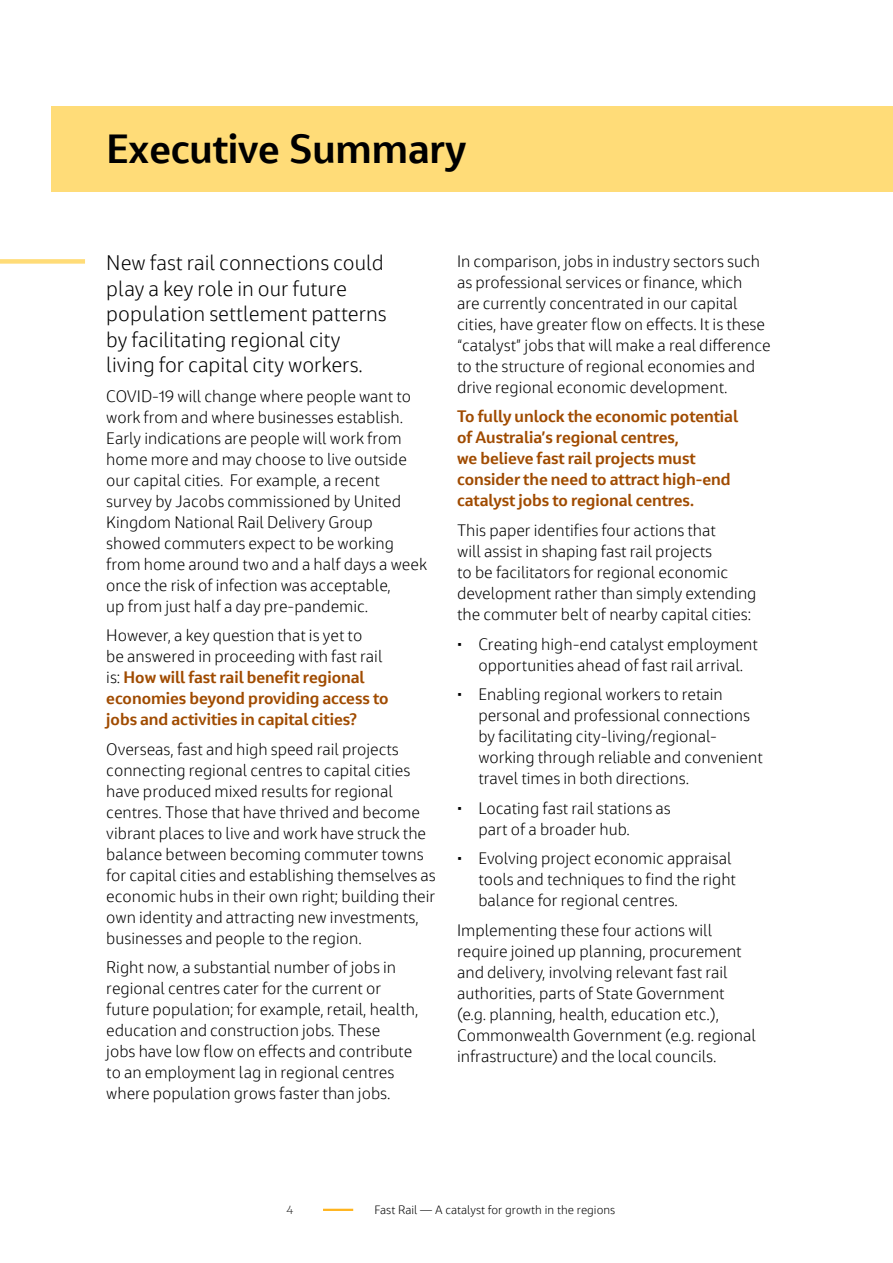
<style>
.page{position:relative;width:893px;height:1263px;background:#fff}
.page>*{position:absolute;margin:0;border:0;box-sizing:border-box;transform-origin:0 0}
.H2_21pt{font:700 40.5px "Jacobs Chronos";color:#000}
.Body_Text{font:300 21px/25.5px "Jacobs Chronos";color:#000}
.Body_Text-2{font:300 16.5px/21px "Jacobs Chronos";color:#000}
.Body_Text-3{font:700 16.5px/21px "Jacobs Chronos";color:#a04b00}
.Body_Text__Bullets{font:300 16.5px/21px "Jacobs Chronos";color:#000}
.t1{font:300 12px "Jacobs Chronos";color:#000}
.t2{font:300 12px "Jacobs Chronos";color:#333}
.s1{font-weight:300;color:#000}
</style>
<div class="page">
<hr style="left:323px;top:1209px;width:30px;height:2px;background:#ffb41e">
<div style="left:51px;top:106px;width:842px;height:85px;background:#ffdc78"></div>
<div style="left:0;top:259px;width:85px;height:5px;background:#ffdc78"></div>
<p class="H2_21pt" style="left:106px;top:123px;width:361px">Executive Summary</p>
<p class="Body_Text" style="left:106px;top:250px;width:282px">New fast rail connections could play a key role in our future population settlement patterns by facilitating regional city living for capital city workers.</p>
<p class="Body_Text-2" style="left:106px;top:385px;width:322px">COVID-19 will change where people want to work from and where businesses establish.<br>Early indications are people will work from home more and may choose to live outside our capital cities. For example, a recent survey by Jacobs commissioned by United Kingdom National Rail Delivery Group showed commuters expect to be working from home around two and a half days a week once the risk of infection was acceptable,<br>up from just half a day pre-pandemic.</p>
<p class="Body_Text-3" style="left:106px;top:624px;width:284px"><span class="s1">However, a key question that is yet to<br>be answered in proceeding with fast rail is:</span> How will fast rail benefit regional economies beyond providing access to jobs and activities in capital cities?</p>
<p class="Body_Text-2" style="left:106px;top:738px;width:331px">Overseas, fast and high speed rail projects connecting regional centres to capital cities have produced mixed results for regional centres. Those that have thrived and become vibrant places to live and work have struck the balance between becoming commuter towns for capital cities and establishing themselves as economic hubs in their own right; building their own identity and attracting new investments, businesses and people to the region.</p>
<p class="Body_Text-2" style="left:106px;top:957px;width:314px">Right now, a substantial number of jobs in regional centres cater for the current or future population; for example, retail, health, education and construction jobs. These<br>jobs have low flow on effects and contribute to an employment lag in regional centres where population grows faster than jobs.</p>
<p class="Body_Text-2" style="left:457px;top:251px;width:315px">In comparison, jobs in industry sectors such as professional services or finance, which<br>are currently concentrated in our capital cities, have greater flow on effects. It is these “catalyst” jobs that will make a real difference to the structure of regional economies and drive regional economic development.</p>
<p class="Body_Text-3" style="left:457px;top:406px;width:282px">To fully unlock the economic potential of Australia’s regional centres,<br>we believe fast rail projects must consider the need to attract high-end catalyst jobs to regional centres.</p>
<p class="Body_Text-2" style="left:457px;top:520px;width:301px">This paper identifies four actions that<br>will assist in shaping fast rail projects<br>to be facilitators for regional economic development rather than simply extending the commuter belt of nearby capital cities:</p>
<p class="Body_Text-2" style="left:457px;top:633px;width:302px;text-align:center">´ Creating high-end catalyst employment opportunities ahead of fast rail arrival.</p>
<p class="Body_Text-2" style="left:478px;top:684px;width:286px;text-indent:-21px">´ Enabling regional workers to retain personal and professional connections by facilitating city-living/regional&shy;working through reliable and convenient travel times in both directions.</p>
<p class="Body_Text-2" style="left:478px;top:797px;width:194px;text-indent:-21px">´ Locating fast rail stations as part of a broader hub.</p>
<p class="Body_Text-2" style="left:478px;top:848px;width:259px;text-indent:-21px">´ Evolving project economic appraisal tools and techniques to find the right balance for regional centres.</p>
<p class="Body_Text__Bullets" style="left:457px;top:919px;width:300px">Implementing these four actions will require joined up planning, procurement and delivery, involving relevant fast rail authorities, parts of State Government (e.g. planning, health, education etc.), Commonwealth Government (e.g. regional infrastructure) and the local councils.</p>
<p class="t2" style="left:286px;top:1203px;width:9px">4</p>
<p class="t1" style="left:374px;top:1203px;width:242px">Fast Rail — A catalyst for growth in the regions</p>
</div>
